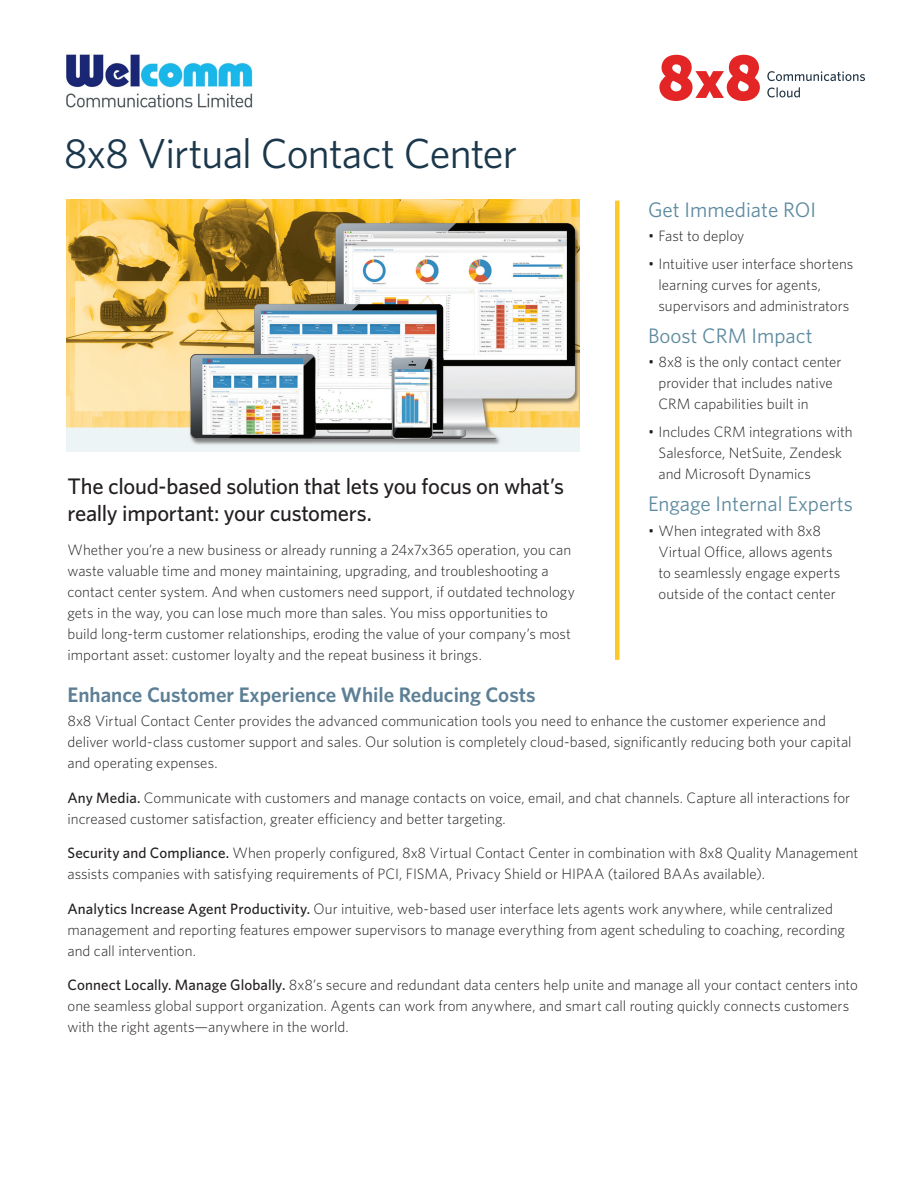
<style>
.page{position:relative;width:918px;height:1188px;background:#fff}
.page>*{position:absolute;margin:0;border:0;box-sizing:border-box;transform-origin:0 0}
.t1{font:42px "Whitney";letter-spacing:-.02em;color:#1a374b}
.t2{font:500 22.5px/27px "Whitney";letter-spacing:-.015em;color:#231f20}
.t3{font:21px "Whitney";color:#5d8a9f}
.t4{font:600 21px "Whitney";color:#5c7f95}
.t5{font:300 15px/21px "Whitney";color:#231f20}
.s1{font-weight:500}
</style>
<div class="page">
<svg style="left:659px;top:55px;width:101px;height:46px"></svg>
<svg style="left:767px;top:71px;width:98px;height:10px"></svg>
<svg style="left:767px;top:87px;width:33px;height:10px"></svg>
<div style="left:615px;top:201px;width:5px;height:459px;background:#fec827"></div>
<img style="left:67px;top:200px;width:512px;height:252px">
<img style="left:66px;top:54px;width:187px;height:54px">
<h1 class="t1" style="left:64px;top:125px;width:455px">8x8 Virtual Contact Center</h1>
<h2 class="t2" style="left:68px;top:472px;width:498px">The cloud-based solution that lets you focus on what’s really important: your customers.</h2>
<p class="t5" style="left:68px;top:539px;width:509px">Whether you’re a new business or already running a 24x7x365 operation, you can waste valuable time and money maintaining, upgrading, and troubleshooting a contact center system. And when customers need support, if outdated technology gets in the way, you can lose much more than sales. You miss opportunities to build long-term customer relationships, eroding the value of your company’s most important asset: customer loyalty and the repeat business it brings.</p>
<h3 class="t3" style="left:648px;top:195px;width:170px">Get Immediate ROI</h3>
<p class="t5" style="left:648px;top:225px;width:98px">• Fast to deploy</p>
<p class="t5" style="left:658px;top:253px;width:196px;text-indent:-10px">• Intuitive user interface shortens learning curves for agents, supervisors and administrators</p>
<h3 class="t3" style="left:648px;top:322px;width:166px">Boost CRM Impact</h3>
<p class="t5" style="left:658px;top:351px;width:184px;text-indent:-10px">• 8x8 is the only contact center provider that includes native<br>CRM capabilities built in</p>
<p class="t5" style="left:658px;top:421px;width:196px;text-indent:-10px">• Includes CRM integrations with<br>Salesforce, NetSuite, Zendesk and Microsoft Dynamics</p>
<h3 class="t3" style="left:648px;top:490px;width:206px">Engage Internal Experts</h3>
<p class="t5" style="left:658px;top:519px;width:183px;text-indent:-10px">• When integrated with 8x8<br>Virtual Office, allows agents to seamlessly engage experts outside of the contact center</p>
<h3 class="t4" style="left:68px;top:680px;width:470px">Enhance Customer Experience While Reducing Costs</h3>
<p class="t5" style="left:68px;top:710px;width:786px">8x8 Virtual Contact Center provides the advanced communication tools you need to enhance the customer experience and deliver world-class customer support and sales. Our solution is completely cloud-based, significantly reducing both your capital and operating expenses.</p>
<p class="t5" style="left:68px;top:786px;width:784px"><span class="s1">Any Media.</span> Communicate with customers and manage contacts on voice, email, and chat channels. Capture all interactions for increased customer satisfaction, greater efficiency and better targeting.</p>
<p class="t5" style="left:68px;top:842px;width:792px"><span class="s1">Security and Compliance.</span> When properly configured, 8x8 Virtual Contact Center in combination with 8x8 Quality Management assists companies with satisfying requirements of PCI, FISMA, Privacy Shield or HIPAA (tailored BAAs available).</p>
<p class="t5" style="left:68px;top:897px;width:779px"><span class="s1">Analytics Increase Agent Productivity.</span> Our intuitive, web-based user interface lets agents work anywhere, while centralized management and reporting features empower supervisors to manage everything from agent scheduling to coaching, recording and call intervention.</p>
<p class="t5" style="left:68px;top:974px;width:792px"><span class="s1">Connect Locally. Manage Globally.</span> 8x8’s secure and redundant data centers help unite and manage all your contact centers into one seamless global support organization. Agents can work from anywhere, and smart call routing quickly connects customers with the right agents—anywhere in the world.</p>
</div>
